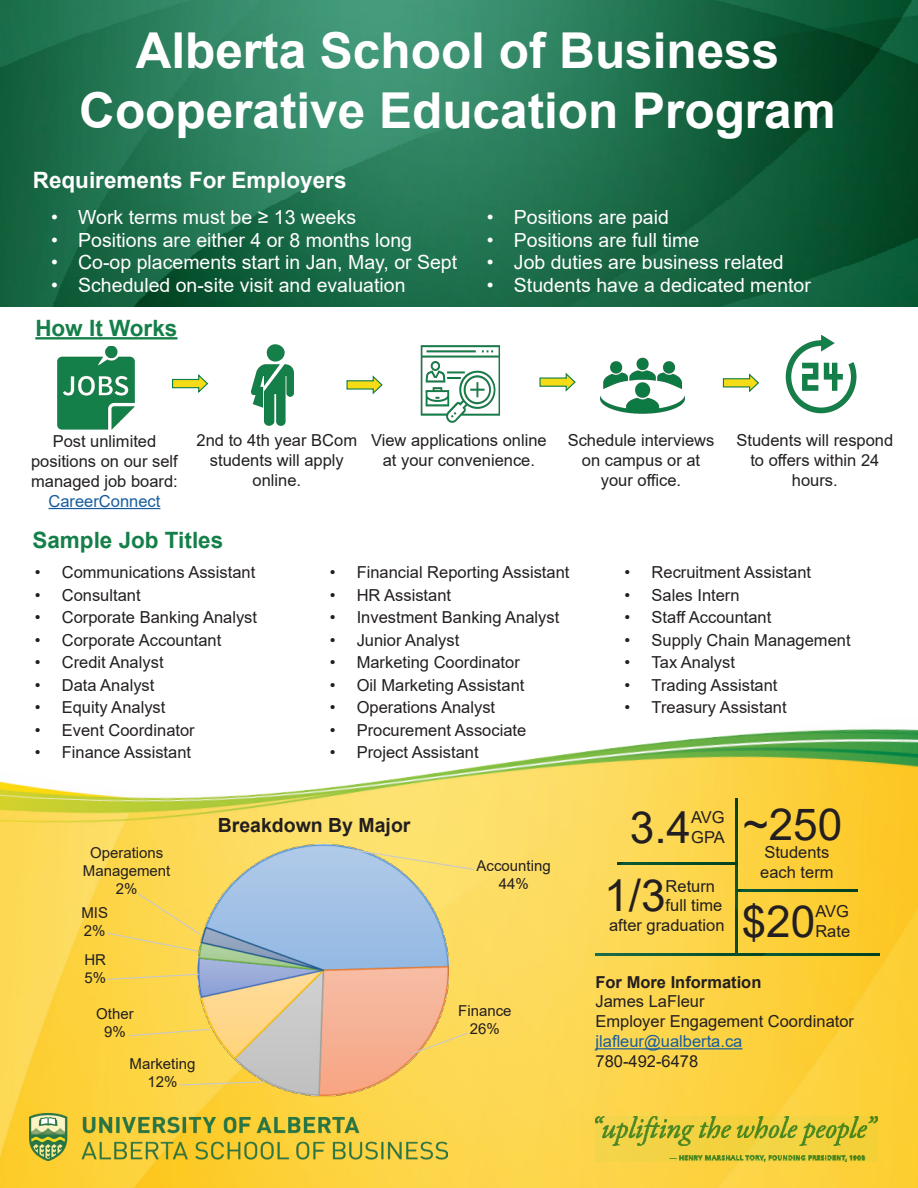
<style>
.page{position:relative;width:918px;height:1188px;background:#fff}
.page>*{position:absolute;margin:0;border:0;box-sizing:border-box;transform-origin:0 0}
.t1{font:700 49.5px "Arial";color:#fff}
.t2{font:44.1px "Arial";color:#231f20}
.t3{font:700 22.5px "Arial";color:#147f49}
.t4{font:700 22.5px "Arial";color:#fff}
.t5{font:19.5px "Arial";color:#fff}
.t6{font:700 19.5px "Arial";color:#231f20}
.t7{font:16.5px/19.8px "Arial";color:#231f20}
.t8{font:16.5px "Arial";color:#175d9e}
.t9{font:700 16.5px "Arial";color:#231f20}
.t10{font:15px "Arial";color:#231f20}
</style>
<div class="page">
<img style="left:0;top:728px;width:918px;height:460px">
<img style="left:0;top:1px;width:918px;height:306px">
<hr style="left:35px;top:337px;width:142px;height:3px;background:#147f49">
<img style="left:57px;top:347px;width:78px;height:83px">
<svg style="left:172px;top:374px;width:37px;height:19px"></svg>
<svg style="left:539px;top:372px;width:37px;height:20px"></svg>
<svg style="left:722px;top:373px;width:37px;height:20px"></svg>
<img style="left:251px;top:344px;width:43px;height:82px">
<img style="left:420px;top:345px;width:80px;height:78px">
<img style="left:600px;top:357px;width:85px;height:57px">
<img style="left:785px;top:335px;width:72px;height:79px">
<svg style="left:346px;top:375px;width:37px;height:20px"></svg>
<hr style="left:49px;top:508px;width:111px;height:1px;background:#175d9e">
<img style="left:596px;top:954px;width:284px;height:2px">
<img style="left:736px;top:799px;width:2px;height:156px">
<img style="left:618px;top:863px;width:119px;height:2px">
<img style="left:738px;top:890px;width:119px;height:2px">
<hr style="left:596px;top:1048px;width:146px;height:1px;background:#175d9e">
<img style="left:29px;top:1114px;width:418px;height:47px">
<img style="left:595px;top:1117px;width:283px;height:44px">
<img style="left:180px;top:832px;width:283px;height:285px">
<svg style="left:350px;top:848px;width:126px;height:23px;background:#e4d88e"></svg>
<svg style="left:411px;top:1032px;width:58px;height:23px"></svg>
<svg style="left:106px;top:892px;width:96px;height:60px;background:#fad650"></svg>
<svg style="left:106px;top:973px;width:94px;height:8px"></svg>
<svg style="left:128px;top:1028px;width:82px;height:9px"></svg>
<svg style="left:178px;top:1081px;width:87px;height:5px"></svg>
<p class="t1" style="left:136px;top:16px;width:645px">Alberta School of Business</p>
<p class="t1" style="left:79px;top:75px;width:758px">Cooperative Education Program</p>
<p class="t4" style="left:33px;top:164px;width:315px">Requirements For Employers</p>
<p class="t5" style="left:51px;top:204px;width:307px">• Work terms must be ≥ 13 weeks</p>
<p class="t5" style="left:51px;top:226px;width:362px">• Positions are either 4 or 8 months long</p>
<p class="t5" style="left:51px;top:249px;width:407px">• Co-op placements start in Jan, May, or Sept</p>
<p class="t5" style="left:51px;top:271px;width:356px">• Scheduled on-site visit and evaluation</p>
<p class="t3" style="left:35px;top:312px;width:144px">How It Works</p>
<p class="t5" style="left:487px;top:204px;width:183px">• Positions are paid</p>
<p class="t5" style="left:487px;top:226px;width:214px">• Positions are full time</p>
<p class="t5" style="left:487px;top:249px;width:298px">• Job duties are business related</p>
<p class="t5" style="left:487px;top:271px;width:326px">• Students have a dedicated mentor</p>
<p class="t7" style="left:53px;top:432px;width:105px">Post unlimited</p>
<p class="t7" style="left:31px;top:451px;width:148px">positions on our self managed job board:</p>
<p class="t8" style="left:49px;top:490px;width:113px">CareerConnect</p>
<p class="t7" style="left:197px;top:430px;width:162px;text-align:center">2nd to 4th year BCom students will apply</p>
<p class="t7" style="left:253px;top:470px;width:50px">online.</p>
<p class="t7" style="left:371px;top:430px;width:177px;text-align:center">View applications online at your convenience.</p>
<p class="t7" style="left:568px;top:430px;width:148px">Schedule interviews</p>
<p class="t7" style="left:582px;top:450px;width:120px">on campus or at</p>
<p class="t7" style="left:601px;top:470px;width:82px">your office.</p>
<p class="t7" style="left:736px;top:430px;width:158px;text-align:center">Students will respond to offers within 24 hours.</p>
<p class="t3" style="left:32px;top:525px;width:192px">Sample Job Titles</p>
<p class="t7" style="left:35px;top:562px;width:222px">• Communications Assistant</p>
<p class="t7" style="left:35px;top:585px;width:107px">• Consultant</p>
<p class="t7" style="left:35px;top:607px;width:224px">• Corporate Banking Analyst</p>
<p class="t7" style="left:35px;top:630px;width:188px">• Corporate Accountant</p>
<p class="t7" style="left:35px;top:652px;width:130px">• Credit Analyst</p>
<p class="t7" style="left:35px;top:675px;width:121px">• Data Analyst</p>
<p class="t7" style="left:35px;top:697px;width:132px">• Equity Analyst</p>
<p class="t7" style="left:35px;top:720px;width:161px">• Event Coordinator</p>
<p class="t7" style="left:35px;top:742px;width:158px">• Finance Assistant</p>
<p class="t7" style="left:330px;top:562px;width:241px">• Financial Reporting Assistant</p>
<p class="t7" style="left:330px;top:585px;width:123px">• HR Assistant</p>
<p class="t7" style="left:330px;top:607px;width:231px">• Investment Banking Analyst</p>
<p class="t7" style="left:330px;top:630px;width:131px">• Junior Analyst</p>
<p class="t7" style="left:330px;top:652px;width:192px">• Marketing Coordinator</p>
<p class="t7" style="left:330px;top:675px;width:196px">• Oil Marketing Assistant</p>
<p class="t7" style="left:330px;top:697px;width:167px">• Operations Analyst</p>
<p class="t7" style="left:330px;top:720px;width:198px">• Procurement Associate</p>
<p class="t7" style="left:330px;top:742px;width:150px">• Project Assistant</p>
<p class="t10" style="left:90px;top:842px;width:75px">Operations</p>
<p class="t10" style="left:83px;top:860px;width:89px">Management</p>
<p class="t10" style="left:116px;top:878px;width:23px">2%</p>
<p class="t10" style="left:81px;top:902px;width:28px">MIS</p>
<p class="t10" style="left:84px;top:920px;width:23px">2%</p>
<p class="t10" style="left:84px;top:949px;width:23px">HR</p>
<p class="t10" style="left:84px;top:967px;width:23px">5%</p>
<p class="t10" style="left:96px;top:1003px;width:39px">Other</p>
<p class="t10" style="left:104px;top:1021px;width:23px">9%</p>
<p class="t10" style="left:130px;top:1053px;width:67px">Marketing</p>
<p class="t10" style="left:148px;top:1071px;width:32px">12%</p>
<p class="t6" style="left:218px;top:811px;width:194px">Breakdown By Major</p>
<p class="t10" style="left:477px;top:856px;width:76px">Accounting</p>
<p class="t10" style="left:499px;top:874px;width:32px">44%</p>
<p class="t10" style="left:458px;top:1001px;width:55px">Finance</p>
<p class="t10" style="left:470px;top:1019px;width:32px">26%</p>
<p class="t7" style="left:625px;top:562px;width:188px">• Recruitment Assistant</p>
<p class="t7" style="left:625px;top:585px;width:117px">• Sales Intern</p>
<p class="t7" style="left:625px;top:607px;width:148px">• Staff Accountant</p>
<p class="t7" style="left:625px;top:630px;width:228px">• Supply Chain Management</p>
<p class="t7" style="left:625px;top:652px;width:112px">• Tax Analyst</p>
<p class="t7" style="left:625px;top:675px;width:154px">• Trading Assistant</p>
<p class="t7" style="left:625px;top:697px;width:164px">• Treasury Assistant</p>
<p class="t2" style="left:630px;top:797px;width:63px">3.4</p>
<p class="t7" style="left:691px;top:807px;width:35px">AVG<br>GPA</p>
<p class="t2" style="left:743px;top:794px;width:101px">~250</p>
<p class="t7" style="left:764px;top:842px;width:67px">Students</p>
<p class="t7" style="left:760px;top:862px;width:75px">each term</p>
<p class="t2" style="left:742px;top:891px;width:75px">$20</p>
<p class="t7" style="left:815px;top:902px;width:36px">AVG<br>Rate</p>
<p class="t2" style="left:604px;top:865px;width:63px">1/3</p>
<p class="t7" style="left:666px;top:876px;width:51px">Return</p>
<p class="t7" style="left:666px;top:896px;width:58px">full time</p>
<p class="t7" style="left:609px;top:915px;width:117px">after graduation</p>
<p class="t9" style="left:596px;top:970px;width:167px">For More Information</p>
<p class="t7" style="left:596px;top:992px;width:111px">James LaFleur</p>
<p class="t7" style="left:596px;top:1011px;width:260px">Employer Engagement Coordinator</p>
<p class="t8" style="left:596px;top:1030px;width:148px">jlafleur@ualberta.ca</p>
<p class="t7" style="left:596px;top:1051px;width:104px">780-492-6478</p>
</div>
